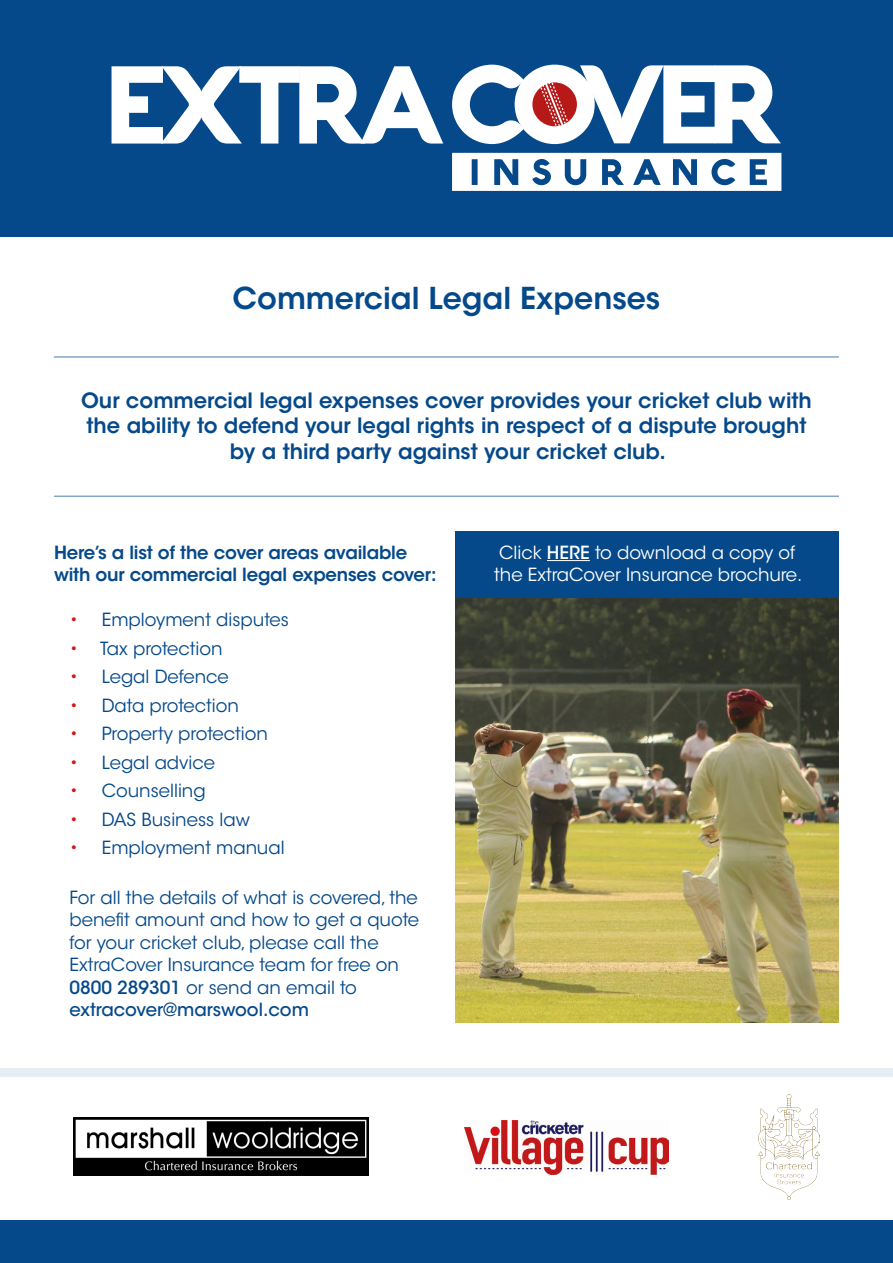
<style>
.page{position:relative;width:893px;height:1263px;background:#fff}
.page>*{position:absolute;margin:0;border:0;box-sizing:border-box;transform-origin:0 0}
.t1{font:600 30px "ITC Avant Garde Std";color:#05498a}
.t2{font:600 21px/25.5px "ITC Avant Garde Std";color:#05498a;text-align:center}
.t3{font:18px/22.5px "ITC Avant Garde Std";color:#05498a}
.t4{font:600 18px/22.5px "ITC Avant Garde Std";letter-spacing:-.01em;color:#05498a}
.t5{font:18px/22.5px "ITC Avant Garde Std";color:#fff}
.s1{color:#cd171a}
.s2{font-weight:500}
</style>
<div class="page">
<div style="left:455px;top:531px;width:384px;height:67px;background:#05498a"></div>
<div style="left:0;top:0;width:893px;height:236px;background:#05498a"></div>
<img style="left:74px;top:1118px;width:294px;height:58px">
<img style="left:758px;top:1094px;width:61px;height:105px">
<hr style="left:547px;top:560px;width:43px;height:1px;background:#fff">
<div style="left:0;top:1221px;width:893px;height:42px;background:#05498a"></div>
<img style="left:455px;top:598px;width:384px;height:424px">
<div style="left:0;top:1068px;width:893px;height:9px;background:#e6edf3"></div>
<svg style="left:452px;top:153px;width:329px;height:38px"></svg>
<svg style="left:112px;top:66px;width:331px;height:78px"></svg>
<svg style="left:452px;top:65px;width:329px;height:79px"></svg>
<hr style="left:54px;top:356px;width:785px;height:2px;background:#82a4c5">
<hr style="left:54px;top:495px;width:785px;height:2px;background:#82a4c5">
<img style="left:464px;top:1120px;width:204px;height:54px">
<h1 class="t1" style="left:233px;top:279px;width:429px">Commercial Legal Expenses</h1>
<p class="t2" style="left:81px;top:387px;width:732px">Our commercial legal expenses cover provides your cricket club with the ability to defend your legal rights in respect of a dispute brought by a third party against your cricket club.</p>
<p class="t4" style="left:54px;top:541px;width:384px">Here’s a list of the cover areas available with our commercial legal expenses cover:</p>
<p class="t3" style="left:70px;top:609px;width:221px"><span class="s1">•</span> Employment disputes</p>
<p class="t3" style="left:70px;top:637px;width:155px"><span class="s1">•</span> Tax protection</p>
<p class="t3" style="left:70px;top:666px;width:161px"><span class="s1">•</span> Legal Defence</p>
<p class="t3" style="left:70px;top:694px;width:171px"><span class="s1">•</span> Data protection</p>
<p class="t3" style="left:70px;top:723px;width:200px"><span class="s1">•</span> Property protection</p>
<p class="t3" style="left:70px;top:751px;width:147px"><span class="s1">•</span> Legal advice</p>
<p class="t3" style="left:70px;top:780px;width:138px"><span class="s1">•</span> Counselling</p>
<p class="t3" style="left:70px;top:808px;width:182px"><span class="s1">•</span> DAS Business law</p>
<p class="t3" style="left:70px;top:837px;width:217px"><span class="s1">•</span> Employment manual</p>
<p class="t3" style="left:70px;top:886px;width:351px">For all the details of what is covered, the benefit amount and how to get a quote for your cricket club, please call the ExtraCover Insurance team for free on <span class="s2">0800 289301</span> or send an email to <span class="s2">extracover@marswool.com</span></p>
<p class="t5" style="left:494px;top:541px;width:310px">Click <span class="s2">HERE</span> to download a copy of the ExtraCover Insurance brochure.</p>
</div>
